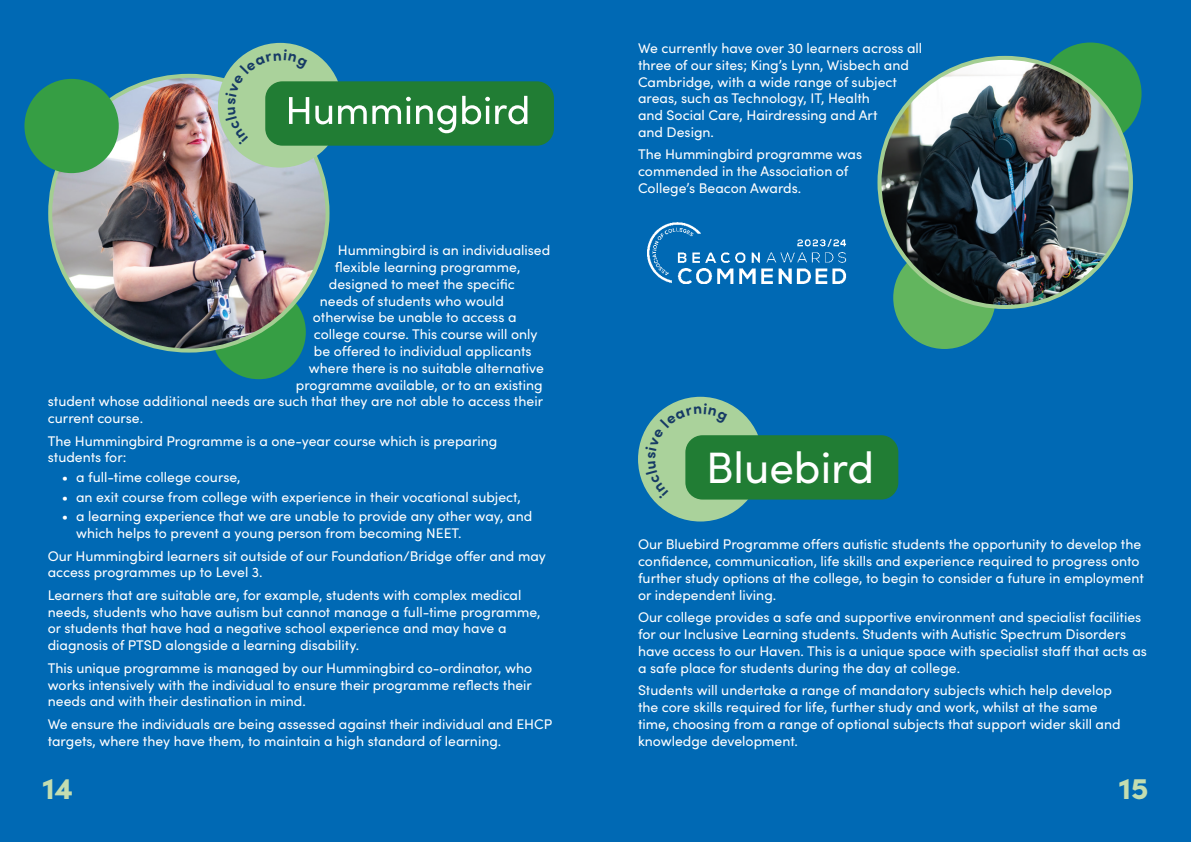
<style>
.page{position:relative;width:1191px;height:842px;background:#0069b4}
.page>*{position:absolute;margin:0;border:0;box-sizing:border-box;transform-origin:0 0}
.t1{font:44px "Sofia Pro";color:#fff}
.t2{font:900 30px "Sofia Pro";color:#c3ddb0}
.t3{font:14px/16.8px "Sofia Pro";color:#fff}
</style>
<div class="page">
<div style="left:211px;top:285px;width:95px;height:94px;background:#369e44;border-radius:50%"></div>
<div style="left:1039px;top:43px;width:102px;height:102px;background:#369e44;border-radius:50%"></div>
<img style="left:50px;top:76px;width:277px;height:275px">
<div style="left:893px;top:247px;width:102px;height:102px;background:#62b55e;border-radius:50%"></div>
<img style="left:882px;top:58px;width:249px;height:249px">
<div style="left:218px;top:43px;width:125px;height:125px;background:#aad29b;border-radius:50%"></div>
<div style="left:265px;top:81px;width:289px;height:65px;background:#217d34;border-radius:17px"></div>
<div style="left:24px;top:79px;width:95px;height:94px;background:#369e44;border-radius:50%"></div>
<div style="left:638px;top:397px;width:125px;height:124px;background:#aad29b;border-radius:50%"></div>
<div style="left:685px;top:435px;width:213px;height:65px;background:#217d34;border-radius:17px"></div>
<img style="left:647px;top:222px;width:199px;height:61px">
<svg style="left:225px;top:49px;width:302px;height:96px"></svg>
<svg style="left:645px;top:403px;width:82px;height:95px"></svg>
<p class="t3" style="left:338px;top:241px;width:214px">Hummingbird is an individualised</p>
<p class="t3" style="left:335px;top:258px;width:187px">flexible learning programme,</p>
<p class="t3" style="left:329px;top:275px;width:188px">designed to meet the specific</p>
<p class="t3" style="left:320px;top:291px;width:186px">needs of students who would</p>
<p class="t3" style="left:313px;top:308px;width:205px">otherwise be unable to access a</p>
<p class="t3" style="left:314px;top:325px;width:225px">college course. This course will only</p>
<p class="t3" style="left:314px;top:342px;width:219px">be offered to individual applicants</p>
<p class="t3" style="left:309px;top:359px;width:237px">where there is no suitable alternative</p>
<p class="t3" style="left:296px;top:375px;width:248px">programme available, or to an existing</p>
<p class="t3" style="left:48px;top:392px;width:497px">student whose additional needs are such that they are not able to access their</p>
<p class="t3" style="left:48px;top:409px;width:97px">current course.</p>
<p class="t3" style="left:48px;top:431px;width:451px">The Hummingbird Programme is a one-year course which is preparing students for:</p>
<p class="t3" style="left:62px;top:468px;width:180px">• a full-time college course,</p>
<p class="t3" style="left:62px;top:488px;width:460px">• an exit course from college with experience in their vocational subject,</p>
<p class="t3" style="left:76px;top:507px;width:457px;text-indent:-14px">• a learning experience that we are unable to provide any other way, and which helps to prevent a young person from becoming NEET.</p>
<p class="t3" style="left:48px;top:546px;width:499px">Our Hummingbird learners sit outside of our Foundation/Bridge offer and may access programmes up to Level 3.</p>
<p class="t3" style="left:48px;top:586px;width:494px">Learners that are suitable are, for example, students with complex medical needs, students who have autism but cannot manage a full-time programme, or students that have had a negative school experience and may have a diagnosis of PTSD alongside a learning disability.</p>
<p class="t3" style="left:48px;top:659px;width:486px;text-align:justify">This unique programme is managed by our Hummingbird co-ordinator, who works intensively with the individual to ensure their programme reflects their needs and with their destination in mind.</p>
<p class="t3" style="left:48px;top:715px;width:506px">We ensure the individuals are being assessed against their individual and EHCP targets, where they have them, to maintain a high standard of learning.</p>
<p class="t3" style="left:638px;top:39px;width:286px">We currently have over 30 learners across all three of our sites; King’s Lynn, Wisbech and Cambridge, with a wide range of subject areas, such as Technology, IT, Health<br>and Social Care, Hairdressing and Art<br>and Design.</p>
<p class="t3" style="left:638px;top:145px;width:225px">The Hummingbird programme was commended in the Association of<br>College’s Beacon Awards.</p>
<p class="t1" style="left:706px;top:436px;width:170px">Bluebird</p>
<p class="t3" style="left:638px;top:535px;width:507px">Our Bluebird Programme offers autistic students the opportunity to develop the confidence, communication, life skills and experience required to progress onto further study options at the college, to begin to consider a future in employment or independent living.</p>
<p class="t3" style="left:638px;top:608px;width:510px">Our college provides a safe and supportive environment and specialist facilities for our Inclusive Learning students. Students with Autistic Spectrum Disorders have access to our Haven. This is a unique space with specialist staff that acts as a safe place for students during the day at college.</p>
<p class="t3" style="left:638px;top:681px;width:484px">Students will undertake a range of mandatory subjects which help develop the core skills required for life, further study and work, whilst at the same time, choosing from a range of optional subjects that support wider skill and knowledge development.</p>
<h2 class="t2" style="left:43px;top:765px;width:32px">14</h2>
<h2 class="t2" style="left:1118px;top:765px;width:31px">15</h2>
</div>
